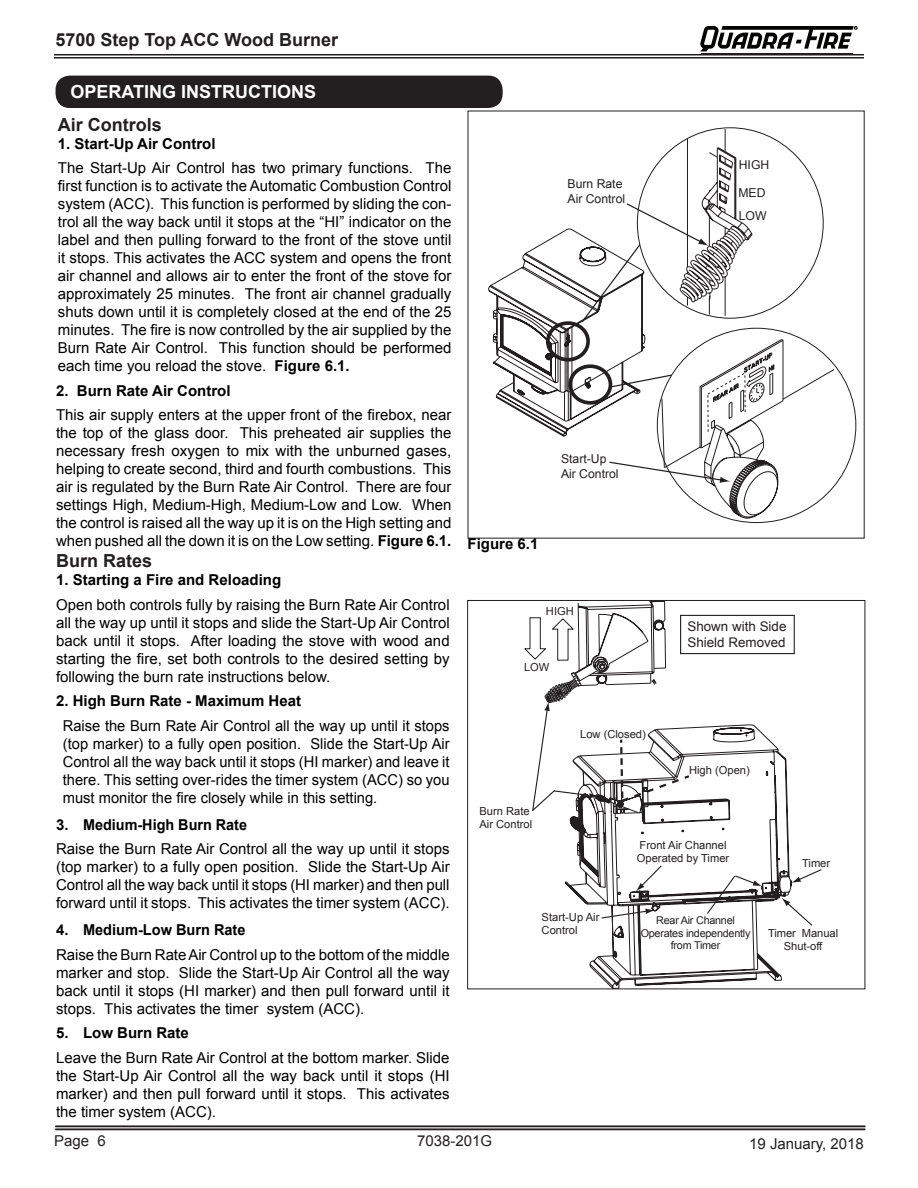
<style>
.page{position:relative;width:918px;height:1188px;background:#fff}
.page>*{position:absolute;margin:0;border:0;box-sizing:border-box;transform-origin:0 0}
.t1{font:700 18px "Arial";color:#231f20}
.t2{font:700 18px "Arial";color:#fff}
.t3{font:15px/18px "Arial";color:#000;text-align:justify}
.t4{font:700 15px "Arial";color:#000}
.t5{font:15px "Arial";color:#231f20}
.t6{font:13.35px/15.9px "Arial";color:#231f20}
.t7{font:12.15px/14.7px "Arial";color:#231f20}
.t8{font:11.1px/13.2px "Arial";color:#231f20}
.t9{font:10.8px/12.9px "Arial";letter-spacing:-.025em;color:#231f20;text-align:center}
.s1{font-weight:700}
</style>
<div class="page">
<hr style="left:54px;top:54px;width:810px;height:1px;background:#231f20">
<hr style="left:54px;top:57px;width:810px;height:1px;background:#231f20">
<hr style="left:55px;top:1126px;width:810px;height:1px;background:#231f20">
<hr style="left:55px;top:1129px;width:810px;height:1px;background:#231f20">
<svg style="left:701px;top:26px;width:156px;height:25px"></svg>
<div style="left:56px;top:76px;width:446px;height:31px;background:#231f20;border-radius:14px"></div>
<div style="left:56px;top:76px;width:447px;height:32px;border:2px solid #231f20;border-radius:14px"></div>
<svg style="left:488px;top:128px;width:368px;height:395px"></svg>
<svg style="left:795px;top:869px;width:27px;height:14px"></svg>
<svg style="left:795px;top:909px;width:18px;height:17px"></svg>
<svg style="left:692px;top:614px;width:103px;height:297px"></svg>
<svg style="left:565px;top:724px;width:228px;height:263px"></svg>
<svg style="left:524px;top:602px;width:168px;height:213px"></svg>
<div style="left:467px;top:600px;width:398px;height:389px;border:1px solid #231f20"></div>
<p class="t1" style="left:56px;top:32px;width:284px">5700 Step Top ACC Wood Burner</p>
<p class="t2" style="left:71px;top:85px;width:247px">OPERATING INSTRUCTIONS</p>
<p class="t1" style="left:58px;top:117px;width:106px">Air Controls</p>
<p class="t4" style="left:58px;top:138px;width:159px">1. Start-Up Air Control</p>
<p class="t3" style="left:58px;top:159px;width:395px">The Start-Up Air Control has two primary functions. The first function is to activate the Automatic Combustion Control system (ACC). This function is performed by sliding the con&shy;trol all the way back until it stops at the “HI” indicator on the label and then pulling forward to the front of the stove until it stops. This activates the ACC system and opens the front air channel and allows air to enter the front of the stove for approximately 25 minutes. The front air channel gradually shuts down until it is completely closed at the end of the 25 minutes. The fire is now controlled by the air supplied by the Burn Rate Air Control. This function should be performed each time you reload the stove. <span class="s1">Figure 6.1.</span></p>
<p class="t4" style="left:56px;top:385px;width:176px">2. Burn Rate Air Control</p>
<p class="t3" style="left:56px;top:406px;width:397px">This air supply enters at the upper front of the firebox, near the top of the glass door. This preheated air supplies the necessary fresh oxygen to mix with the unburned gases, helping to create second, third and fourth combustions. This air is regulated by the Burn Rate Air Control. There are four settings High, Medium-High, Medium-Low and Low. When the control is raised all the way up it is on the High setting and when pushed all the down it is on the Low setting. <span class="s1">Figure 6.1.</span></p>
<p class="t1" style="left:56px;top:554px;width:98px">Burn Rates</p>
<p class="t4" style="left:56px;top:574px;width:227px">1. Starting a Fire and Reloading</p>
<p class="t3" style="left:56px;top:595px;width:395px">Open both controls fully by raising the Burn Rate Air Control all the way up until it stops and slide the Start-Up Air Control back until it stops. After loading the stove with wood and starting the fire, set both controls to the desired setting by following the burn rate instructions below.</p>
<p class="t4" style="left:56px;top:695px;width:247px">2. High Burn Rate - Maximum Heat</p>
<p class="t3" style="left:63px;top:717px;width:388px">Raise the Burn Rate Air Control all the way up until it stops (top marker) to a fully open position. Slide the Start-Up Air Control all the way back until it stops (HI marker) and leave it there. This setting over-rides the timer system (ACC) so you must monitor the fire closely while in this setting.</p>
<p class="t4" style="left:56px;top:819px;width:193px">3. Medium-High Burn Rate</p>
<p class="t3" style="left:56px;top:840px;width:395px">Raise the Burn Rate Air Control all the way up until it stops (top marker) to a fully open position. Slide the Start-Up Air Control all the way back until it stops (HI marker) and then pull forward until it stops. This activates the timer system (ACC).</p>
<p class="t4" style="left:56px;top:924px;width:191px">4. Medium-Low Burn Rate</p>
<p class="t3" style="left:56px;top:946px;width:395px">Raise the Burn Rate Air Control up to the bottom of the middle marker and stop. Slide the Start-Up Air Control all the way back until it stops (HI marker) and then pull forward until it stops. This activates the timer system (ACC).</p>
<p class="t4" style="left:56px;top:1027px;width:134px">5. Low Burn Rate</p>
<p class="t3" style="left:56px;top:1049px;width:395px">Leave the Burn Rate Air Control at the bottom marker. Slide the Start-Up Air Control all the way back until it stops (HI marker) and then pull forward until it stops. This activates the timer system (ACC).</p>
<p class="t7" style="left:568px;top:178px;width:59px">Burn Rate<br>Air Control</p>
<p class="t7" style="left:739px;top:158px;width:32px">HIGH</p>
<p class="t7" style="left:738px;top:183px;width:30px;line-height:22.4px">MED<br>LOW</p>
<p class="t7" style="left:561px;top:453px;width:59px">Start-Up<br>Air Control</p>
<p class="t4" style="left:468px;top:539px;width:72px">Figure 6.1</p>
<p class="t8" style="left:546px;top:605px;width:29px">HIGH</p>
<p class="t8" style="left:524px;top:661px;width:27px">LOW</p>
<p class="t6" style="left:687px;top:619px;width:101px">Shown with Side<br>Shield Removed</p>
<p class="t8" style="left:480px;top:805px;width:54px">Burn Rate<br>Air Control</p>
<p class="t8" style="left:580px;top:729px;width:67px">Low (Closed)</p>
<p class="t8" style="left:689px;top:765px;width:62px">High (Open)</p>
<p class="t8" style="left:637px;top:840px;width:94px">Front Air Channel<br>Operated by Timer</p>
<p class="t8" style="left:802px;top:858px;width:29px">Timer</p>
<p class="t8" style="left:542px;top:911px;width:59px">Start-Up Air<br>Control</p>
<p class="t9" style="left:641px;top:914px;width:111px">Rear Air Channel<br>Operates independently from Timer</p>
<p class="t8" style="left:768px;top:927px;width:72px;text-align:center">Timer Manual<br>Shut-off</p>
<p class="t5" style="left:54px;top:1135px;width:53px">Page 6</p>
<p class="t5" style="left:417px;top:1136px;width:77px">7038-201G</p>
<p class="t5" style="left:749px;top:1138px;width:116px">19 January, 2018</p>
</div>
